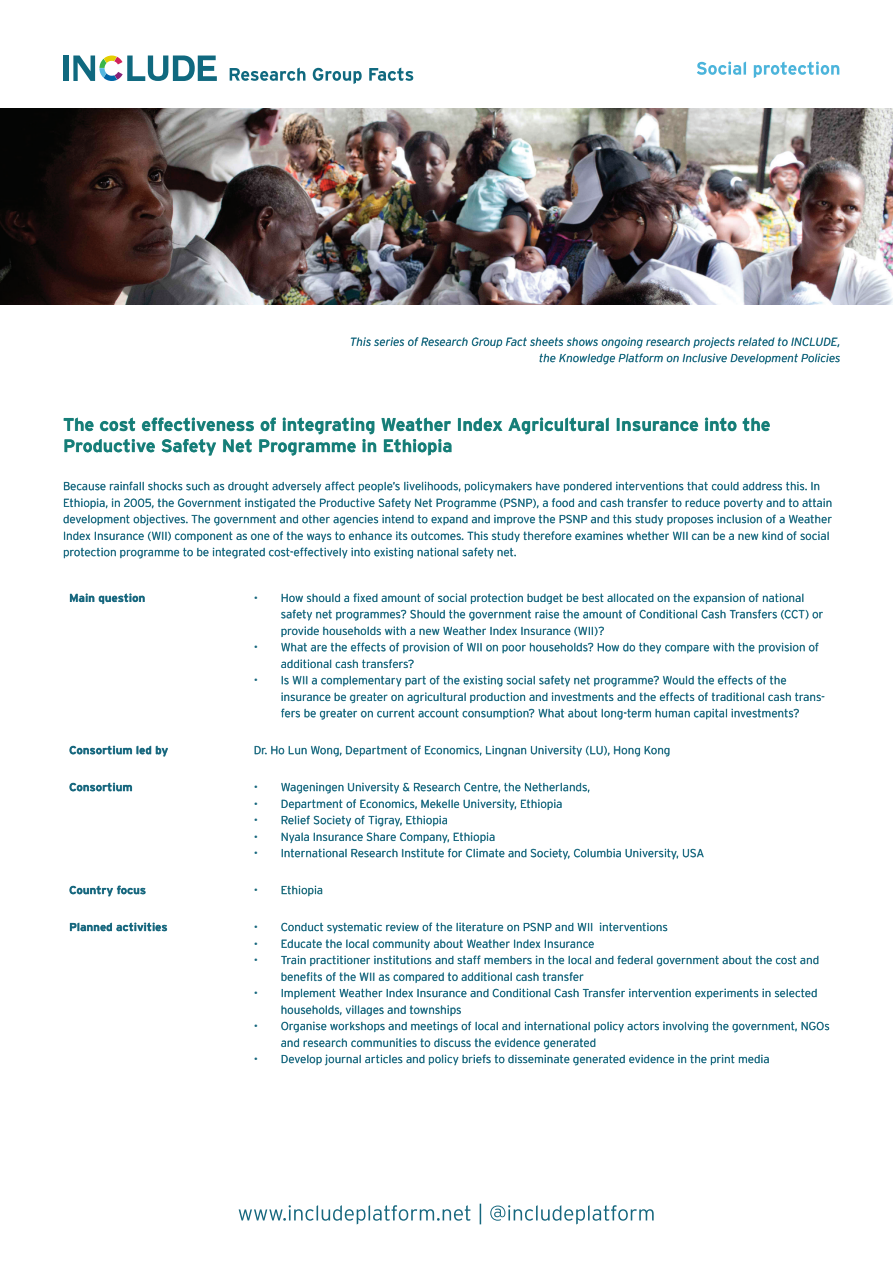
<style>
.page{position:relative;width:893px;height:1263px;background:#fff}
.page>*{position:absolute;margin:0;border:0;box-sizing:border-box;transform-origin:0 0}
.t1{font:700 18px/21.6px "Interstate";color:#167e78}
.t2{font:300 11.55px/16.5px "Interstate";color:#16677e}
.t3{font:italic 300 11.55px/16.5px "Interstate";color:#16677e;text-align:right}
.t4{font:700 11.55px "Interstate";color:#16677e}
.t5{font:300 11.55px "Interstate";color:#156778}
</style>
<div class="page">
<img style="left:0;top:108px;width:893px;height:196px">
<svg style="left:282px;top:1055px;width:487px;height:10px"></svg>
<svg style="left:281px;top:1038px;width:314px;height:11px"></svg>
<svg style="left:281px;top:1022px;width:548px;height:10px"></svg>
<svg style="left:282px;top:1005px;width:179px;height:11px"></svg>
<svg style="left:282px;top:989px;width:534px;height:10px"></svg>
<svg style="left:282px;top:972px;width:301px;height:11px"></svg>
<svg style="left:281px;top:956px;width:537px;height:10px"></svg>
<svg style="left:282px;top:939px;width:312px;height:11px"></svg>
<svg style="left:281px;top:923px;width:386px;height:10px"></svg>
<svg style="left:70px;top:923px;width:97px;height:8px"></svg>
<svg style="left:282px;top:886px;width:40px;height:10px"></svg>
<svg style="left:70px;top:886px;width:76px;height:10px"></svg>
<svg style="left:282px;top:849px;width:422px;height:10px"></svg>
<svg style="left:282px;top:832px;width:212px;height:11px"></svg>
<svg style="left:282px;top:816px;width:165px;height:10px"></svg>
<svg style="left:282px;top:799px;width:279px;height:11px"></svg>
<svg style="left:281px;top:783px;width:308px;height:10px"></svg>
<svg style="left:70px;top:783px;width:62px;height:8px"></svg>
<svg style="left:255px;top:746px;width:414px;height:10px"></svg>
<svg style="left:70px;top:746px;width:98px;height:10px"></svg>
<svg style="left:281px;top:709px;width:518px;height:11px"></svg>
<svg style="left:282px;top:676px;width:542px;height:27px"></svg>
<svg style="left:281px;top:643px;width:537px;height:25px"></svg>
<svg style="left:281px;top:610px;width:542px;height:27px"></svg>
<svg style="left:282px;top:593px;width:521px;height:11px"></svg>
<svg style="left:70px;top:593px;width:75px;height:11px"></svg>
<svg style="left:64px;top:548px;width:452px;height:10px"></svg>
<svg style="left:64px;top:531px;width:764px;height:11px"></svg>
<svg style="left:64px;top:515px;width:768px;height:10px"></svg>
<svg style="left:64px;top:498px;width:767px;height:11px"></svg>
<svg style="left:64px;top:482px;width:755px;height:10px"></svg>
<svg style="left:64px;top:417px;width:706px;height:39px"></svg>
<svg style="left:540px;top:354px;width:300px;height:10px"></svg>
<svg style="left:351px;top:337px;width:488px;height:11px"></svg>
<div style="left:63px;top:56px;width:5px;height:25px;background:#10697f"></div>
<svg style="left:73px;top:56px;width:144px;height:25px"></svg>
<svg style="left:697px;top:62px;width:142px;height:16px"></svg>
<svg style="left:230px;top:68px;width:183px;height:16px"></svg>
<svg style="left:239px;top:1204px;width:415px;height:20px"></svg>
<p class="t3" style="left:350px;top:333px;width:492px">This series of Research Group Fact sheets shows ongoing research projects related to INCLUDE, the Knowledge Platform on Inclusive Development Policies</p>
<h1 class="t1" style="left:63px;top:413px;width:709px">The cost effectiveness of integrating Weather Index Agricultural Insurance into the<br>Productive Safety Net Programme in Ethiopia</h1>
<p class="t2" style="left:63px;top:478px;width:771px">Because rainfall shocks such as drought adversely affect people’s livelihoods, policymakers have pondered interventions that could address this. In Ethiopia, in 2005, the Government instigated the Productive Safety Net Programme (PSNP), a food and cash transfer to reduce poverty and to attain development objectives. The government and other agencies intend to expand and improve the PSNP and this study proposes inclusion of a Weather Index Insurance (WII) component as one of the ways to enhance its outcomes. This study therefore examines whether WII can be a new kind of social protection programme to be integrated cost-effectively into existing national safety net.</p>
<p class="t4" style="left:69px;top:591px;width:78px">Main question</p>
<p class="t2" style="left:281px;top:589px;width:544px;text-indent:-27px">• How should a fixed amount of social protection budget be best allocated on the expansion of national safety net programmes? Should the government raise the amount of Conditional Cash Transfers (CCT) or provide households with a new Weather Index Insurance (WII)?</p>
<p class="t2" style="left:281px;top:639px;width:540px;text-indent:-27px">• What are the effects of provision of WII on poor households? How do they compare with the provision of additional cash transfers?</p>
<p class="t2" style="left:281px;top:672px;width:546px;text-indent:-27px">• Is WII a complementary part of the existing social safety net programme? Would the effects of the insurance be greater on agricultural production and investments and the effects of traditional cash trans&shy;fers be greater on current account consumption? What about long-term human capital investments?</p>
<p class="t4" style="left:69px;top:744px;width:101px">Consortium led by</p>
<p class="t2" style="left:254px;top:742px;width:418px">Dr. Ho Lun Wong, Department of Economics, Lingnan University (LU), Hong Kong</p>
<p class="t4" style="left:69px;top:781px;width:65px">Consortium</p>
<p class="t2" style="left:254px;top:779px;width:338px">• Wageningen University &amp; Research Centre, the Netherlands,</p>
<p class="t2" style="left:254px;top:795px;width:310px">• Department of Economics, Mekelle University, Ethiopia</p>
<p class="t2" style="left:254px;top:812px;width:196px">• Relief Society of Tigray, Ethiopia</p>
<p class="t2" style="left:254px;top:828px;width:243px">• Nyala Insurance Share Company, Ethiopia</p>
<p class="t2" style="left:254px;top:845px;width:452px">• International Research Institute for Climate and Society, Columbia University, USA</p>
<p class="t4" style="left:69px;top:884px;width:79px">Country focus</p>
<p class="t5" style="left:254px;top:884px;width:71px">• Ethiopia</p>
<p class="t4" style="left:69px;top:920px;width:100px">Planned activities</p>
<p class="t2" style="left:254px;top:919px;width:416px">• Conduct systematic review of the literature on PSNP and WII interventions</p>
<p class="t2" style="left:254px;top:935px;width:342px">• Educate the local community about Weather Index Insurance</p>
<p class="t2" style="left:281px;top:952px;width:540px;text-indent:-27px">• Train practitioner institutions and staff members in the local and federal government about the cost and benefits of the WII as compared to additional cash transfer</p>
<p class="t2" style="left:281px;top:985px;width:538px;text-indent:-27px">• Implement Weather Index Insurance and Conditional Cash Transfer intervention experiments in selected households, villages and townships</p>
<p class="t2" style="left:281px;top:1018px;width:550px;text-indent:-27px">• Organise workshops and meetings of local and international policy actors involving the government, NGOs and research communities to discuss the evidence generated</p>
<p class="t2" style="left:254px;top:1051px;width:517px">• Develop journal articles and policy briefs to disseminate generated evidence in the print media</p>
</div>
